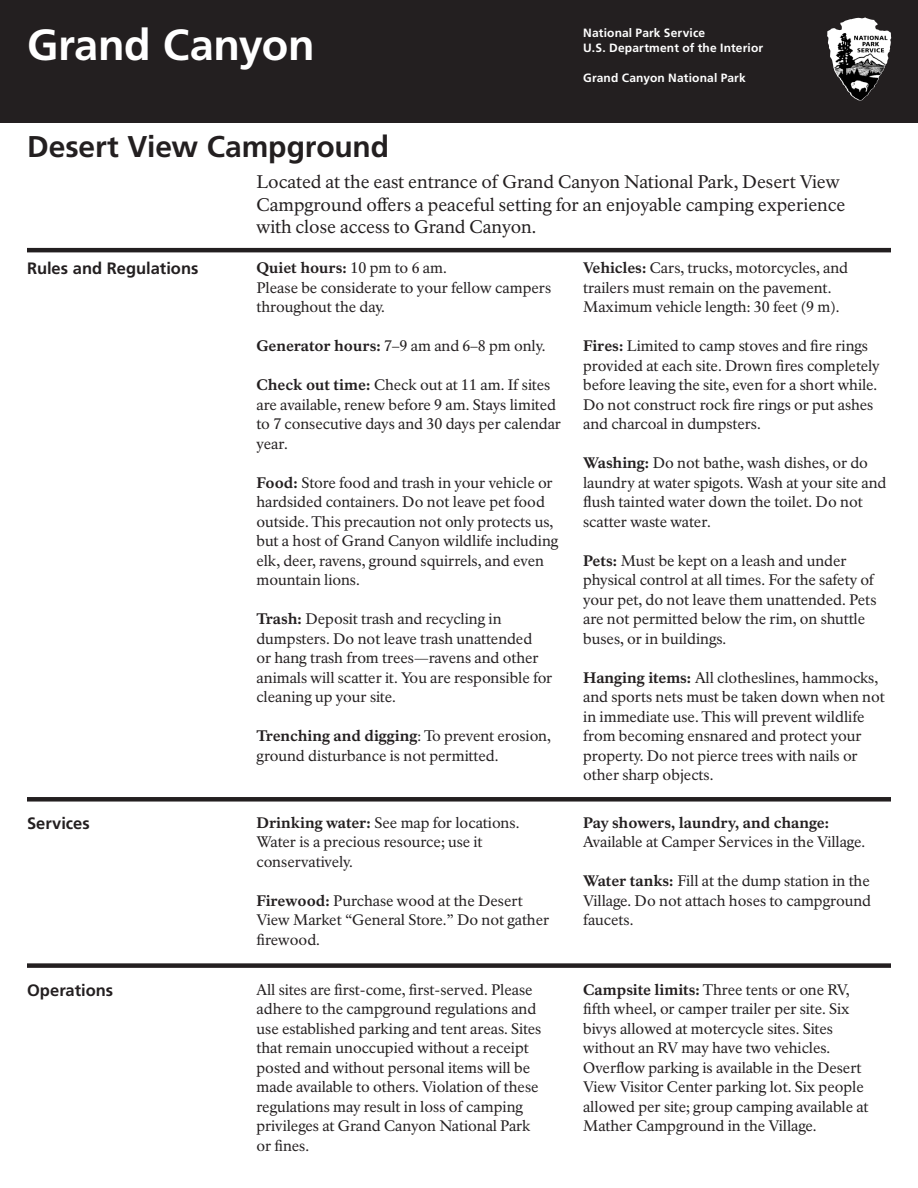
<style>
.page{position:relative;width:918px;height:1188px;background:#fff}
.page>*{position:absolute;margin:0;border:0;box-sizing:border-box;transform-origin:0 0}
.t1{font:700 43.5px "Frutiger LT Std";letter-spacing:-.01em;color:#fff}
.Title{font:700 30px "Frutiger LT Std";letter-spacing:-.005em;color:#231f20}
.Intro_Text________12{font:18px/22.5px "NPS Rawlinson OT";color:#231f20}
.Main_Head_______11_1{font:700 16.5px "Frutiger LT Std";color:#231f20}
.Main_Text________10{font:15px/19.5px "NPS Rawlinson OT";letter-spacing:-.005em;color:#231f20}
.Main_Text________10-2{font:800 15px "NPS Rawlinson OT";color:#231f20}
.t2{font:700 12px/15px "Frutiger LT Std";letter-spacing:.015em;color:#fff}
.s1{font-weight:400}
.s2{font-weight:800}
</style>
<div class="page">
<div style="left:27px;top:963px;width:864px;height:5px;background:#231f20"></div>
<div style="left:27px;top:797px;width:864px;height:5px;background:#231f20"></div>
<hr style="left:27px;top:248px;width:864px;height:4px;background:#231f20">
<div style="left:0;top:0;width:918px;height:122px;background:#231f20"></div>
<img style="left:827px;top:17px;width:45px;height:84px">
<h1 class="t1" style="left:27px;top:20px;width:289px">Grand Canyon</h1>
<p class="t2" style="left:583px;top:25px;width:181px">National Park Service<br>U.S. Department of the Interior</p>
<p class="t2" style="left:583px;top:70px;width:164px">Grand Canyon National Park</p>
<p class="Title" style="left:27px;top:129px;width:364px">Desert View Campground</p>
<p class="Intro_Text________12" style="left:256px;top:171px;width:590px">Located at the east entrance of Grand Canyon National Park, Desert View<br>Campground offers a peaceful setting for an enjoyable camping experience with close access to Grand Canyon.</p>
<h1 class="Main_Head_______11_1" style="left:27px;top:259px;width:173px">Rules and Regulations</h1>
<p class="Main_Text________10-2" style="left:256px;top:259px;width:192px">Quiet hours: <span class="s1">10 pm to 6 am.</span></p>
<p class="Main_Text________10" style="left:256px;top:278px;width:296px">Please be considerate to your fellow campers throughout the day.</p>
<p class="Main_Text________10" style="left:256px;top:337px;width:290px"><span class="s2">Generator hours:</span> 7–9 am and 6–8 pm only.</p>
<p class="Main_Text________10" style="left:256px;top:376px;width:306px"><span class="s2">Check out time:</span> Check out at 11 am. If sites are available, renew before 9 am. Stays limited to 7 consecutive days and 30 days per calendar year.</p>
<p class="Main_Text________10" style="left:256px;top:473px;width:303px"><span class="s2">Food:</span> Store food and trash in your vehicle or hardsided containers. Do not leave pet food outside. This precaution not only protects us, but a host of Grand Canyon wildlife including elk, deer, ravens, ground squirrels, and even mountain lions.</p>
<p class="Main_Text________10" style="left:256px;top:610px;width:297px"><span class="s2">Trash:</span> Deposit trash and recycling in dumpsters. Do not leave trash unattended<br>or hang trash from trees—ravens and other animals will scatter it. You are responsible for cleaning up your site.</p>
<p class="Main_Text________10-2" style="left:256px;top:727px;width:296px">Trenching and digging<span class="s1">: To prevent erosion,</span></p>
<p class="Main_Text________10" style="left:256px;top:746px;width:243px">ground disturbance is not permitted.</p>
<p class="Main_Text________10" style="left:583px;top:259px;width:267px"><span class="s2">Vehicles:</span> Cars, trucks, motorcycles, and trailers must remain on the pavement.<br>Maximum vehicle length: 30 feet (9 m).</p>
<p class="Main_Text________10" style="left:583px;top:337px;width:298px"><span class="s2">Fires:</span> Limited to camp stoves and fire rings provided at each site. Drown fires completely before leaving the site, even for a short while.<br>Do not construct rock fire rings or put ashes and charcoal in dumpsters.</p>
<p class="Main_Text________10" style="left:583px;top:454px;width:305px"><span class="s2">Washing:</span> Do not bathe, wash dishes, or do laundry at water spigots. Wash at your site and flush tainted water down the toilet. Do not scatter waste water.</p>
<p class="Main_Text________10" style="left:583px;top:551px;width:295px"><span class="s2">Pets:</span> Must be kept on a leash and under physical control at all times. For the safety of your pet, do not leave them unattended. Pets are not permitted below the rim, on shuttle buses, or in buildings.</p>
<p class="Main_Text________10" style="left:583px;top:668px;width:303px"><span class="s2">Hanging items:</span> All clotheslines, hammocks, and sports nets must be taken down when not in immediate use. This will prevent wildlife from becoming ensnared and protect your property. Do not pierce trees with nails or other sharp objects.</p>
<h1 class="Main_Head_______11_1" style="left:27px;top:813px;width:64px">Services</h1>
<p class="Main_Text________10" style="left:256px;top:813px;width:264px"><span class="s2">Drinking water:</span> See map for locations.<br>Water is a precious resource; use it conservatively.</p>
<p class="Main_Text________10" style="left:256px;top:891px;width:294px"><span class="s2">Firewood:</span> Purchase wood at the Desert<br>View Market “General Store.” Do not gather firewood.</p>
<p class="Main_Text________10" style="left:583px;top:813px;width:284px"><span class="s2">Pay showers, laundry, and change:<br></span>Available at Camper Services in the Village.</p>
<p class="Main_Text________10" style="left:583px;top:872px;width:289px;text-align:justify"><span class="s2">Water tanks:</span> Fill at the dump station in the Village. Do not attach hoses to campground faucets.</p>
<h1 class="Main_Head_______11_1" style="left:27px;top:981px;width:88px">Operations</h1>
<p class="Main_Text________10" style="left:256px;top:980px;width:286px">All sites are first-come, first-served. Please adhere to the campground regulations and use established parking and tent areas. Sites that remain unoccupied without a receipt posted and without personal items will be made available to others. Violation of these regulations may result in loss of camping privileges at Grand Canyon National Park</p>
<p class="Main_Text________10" style="left:256px;top:1136px;width:54px">or fines.</p>
<p class="Main_Text________10" style="left:583px;top:980px;width:287px"><span class="s2">Campsite limits:</span> Three tents or one RV, fifth wheel, or camper trailer per site. Six bivys allowed at motercycle sites. Sites without an RV may have two vehicles.<br>Overflow parking is available in the Desert View Visitor Center parking lot. Six people allowed per site; group camping available at Mather Campground in the Village.</p>
</div>
